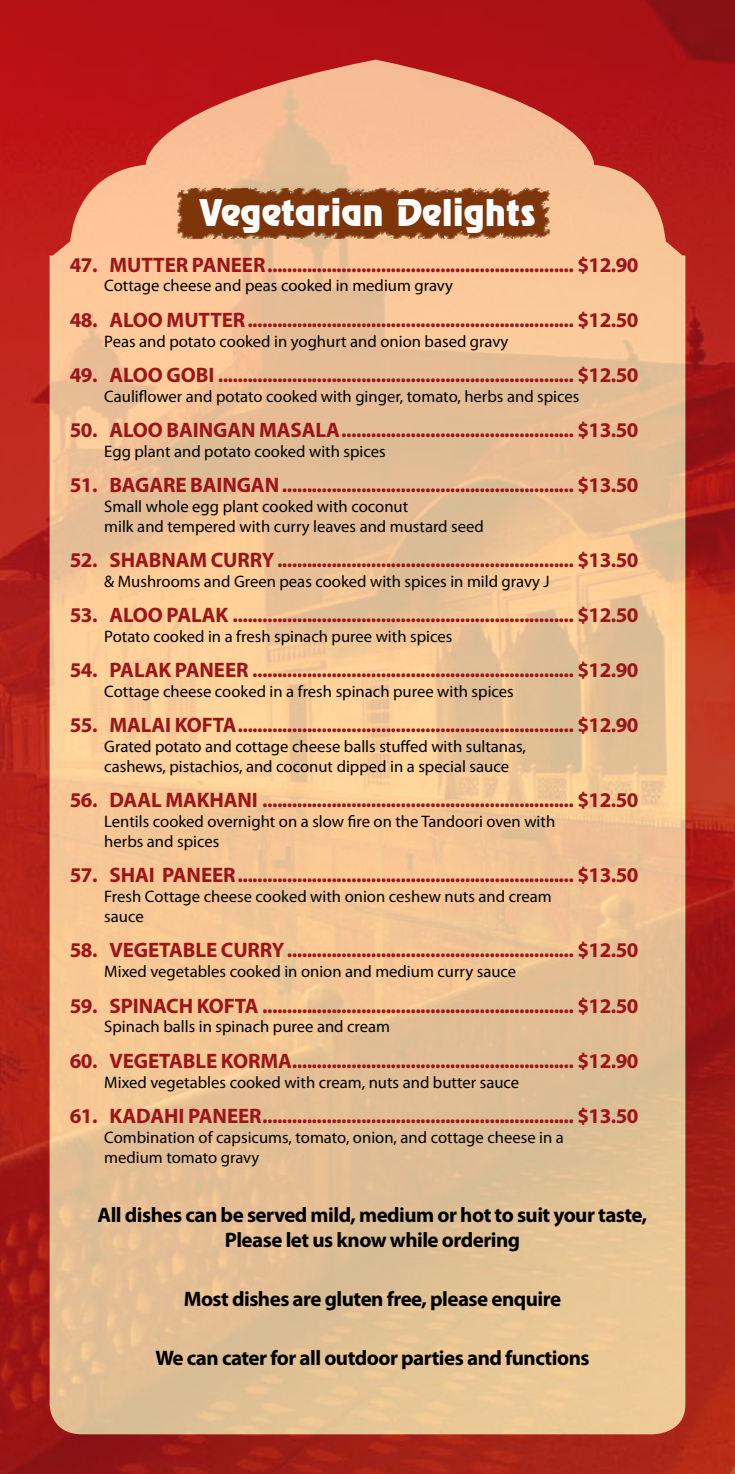
<style>
.page{position:relative;width:735px;height:1474px;background:#fff}
.page>*{position:absolute;margin:0;border:0;box-sizing:border-box;transform-origin:0 0}
.t1{font:36.75px "Revue BT";color:#fff}
.t2{font:700 21px "Myriad Pro";letter-spacing:-.025em;color:#9c1519}
.t3{font:700 21px/25.2px "Myriad Pro";letter-spacing:-.025em;color:#000;text-align:center}
.t4{font:16.62px/19.9px "Myriad Pro";color:#000}
</style>
<div class="page">
<img style="left:0;top:0;width:734px;height:1473px">
<img style="left:50px;top:60px;width:635px;height:1374px">
<img style="left:171px;top:179px;width:384px;height:72px">
<h1 class="t1" style="left:199px;top:191px;width:337px">Vegetarian Delights</h1>
<p class="t2" style="left:70px;top:251px;width:70px">47. MUTTE</p>
<p class="t2" style="left:176px;top:251px;width:464px">R PANEE R.............................................................. $12.90</p>
<p class="t4" style="left:104px;top:276px;width:350px">Cottage cheese and peas cooked in medium gravy</p>
<p class="t2" style="left:70px;top:306px;width:54px">48. ALOO</p>
<p class="t2" style="left:166px;top:306px;width:31px">MUTTE</p>
<p class="t2" style="left:233px;top:306px;width:407px">R.................................................................. $12.50</p>
<p class="t4" style="left:104px;top:331px;width:405px">Peas and potato cooked in yoghurt and onion based gravy</p>
<p class="t2" style="left:70px;top:361px;width:54px">49. ALOO</p>
<p class="t2" style="left:166px;top:361px;width:473px">GOBI ........................................................................ $12.50</p>
<p class="t4" style="left:104px;top:386px;width:476px">Cauliflower and potato cooked with ginger, tomato, herbs and spices</p>
<p class="t2" style="left:70px;top:416px;width:54px">50. ALOO</p>
<p class="t2" style="left:166px;top:416px;width:124px">BAI NGAN MASALA</p>
<p class="t2" style="left:341px;top:416px;width:299px">............................................... $13.50</p>
<p class="t4" style="left:104px;top:441px;width:283px">Egg plant and potato cooked with spices</p>
<p class="t2" style="left:70px;top:471px;width:570px">51. BAGARE BAI NGAN ........................................................... $13.50</p>
<p class="t4" style="left:104px;top:496px;width:381px">Small whole egg plant cooked with coconut<br>milk and tempered with curry leaves and mustard seed</p>
<p class="t2" style="left:70px;top:546px;width:54px">52. SHA</p>
<p class="t2" style="left:149px;top:546px;width:491px">BNAM CU RRY............................................................ $13.50</p>
<p class="t4" style="left:104px;top:571px;width:447px">&amp; Mushrooms and Green peas cooked with spices in mild gravy J</p>
<p class="t2" style="left:70px;top:601px;width:54px">53. ALOO</p>
<p class="t2" style="left:166px;top:601px;width:473px">PALAK ..................................................................... $12.50</p>
<p class="t4" style="left:104px;top:626px;width:349px">Potato cooked in a fresh spinach puree with spices</p>
<p class="t2" style="left:70px;top:656px;width:570px">54. PALAK PANEE R ................................................................. $12.90</p>
<p class="t4" style="left:104px;top:681px;width:411px">Cottage cheese cooked in a fresh spinach puree with spices</p>
<p class="t2" style="left:70px;top:711px;width:69px">55. MALAI</p>
<p class="t2" style="left:175px;top:711px;width:26px">KOFTA</p>
<p class="t2" style="left:237px;top:711px;width:402px">.................................................................... $12.90</p>
<p class="t4" style="left:104px;top:736px;width:423px">Grated potato and cottage cheese balls stuffed with sultanas, cashews, pistachios, and coconut dipped in a special sauce</p>
<p class="t2" style="left:70px;top:786px;width:54px">56. DAAL</p>
<p class="t2" style="left:165px;top:786px;width:474px">MAKHANI ............................................................... $12.50</p>
<p class="t4" style="left:104px;top:811px;width:452px">Lentils cooked overnight on a slow fire on the Tandoori oven with herbs and spices</p>
<p class="t2" style="left:70px;top:861px;width:52px">57. SHAI</p>
<p class="t2" style="left:162px;top:861px;width:477px">PANEE R.................................................................... $13.50</p>
<p class="t4" style="left:104px;top:886px;width:448px">Fresh Cottage cheese cooked with onion ceshew nuts and cream sauce</p>
<p class="t2" style="left:70px;top:936px;width:570px">58. VEGETABLE CU RRY.......................................................... $12.50</p>
<p class="t4" style="left:104px;top:961px;width:413px">Mixed vegetables cooked in onion and medium curry sauce</p>
<p class="t2" style="left:70px;top:991px;width:98px">59. SPINACH</p>
<p class="t2" style="left:197px;top:991px;width:26px">KOFTA</p>
<p class="t2" style="left:262px;top:991px;width:378px">............................................................... $12.50</p>
<p class="t4" style="left:104px;top:1016px;width:287px">Spinach balls in spinach puree and cream</p>
<p class="t2" style="left:70px;top:1046px;width:570px">60. VEGETABLE KORMA......................................................... $12.90</p>
<p class="t4" style="left:104px;top:1071px;width:416px">Mixed vegetables cooked with cream, nuts and butter sauce</p>
<p class="t2" style="left:70px;top:1101px;width:66px">61. KADAHI</p>
<p class="t2" style="left:188px;top:1101px;width:452px">PANEE R............................................................... $13.50</p>
<p class="t4" style="left:104px;top:1126px;width:461px">Combination of capsicums, tomato, onion, and cottage cheese in a medium tomato gravy</p>
<p class="t3" style="left:97px;top:1201px;width:551px">All dishes can be served mild, medium or hot to suit your taste,<br>Please let us know while ordering</p>
<p class="t3" style="left:183px;top:1285px;width:379px">Most dishes are gluten free, please enquire</p>
<p class="t3" style="left:155px;top:1344px;width:435px">We can cater for all outdoor parties and functions</p>
</div>
